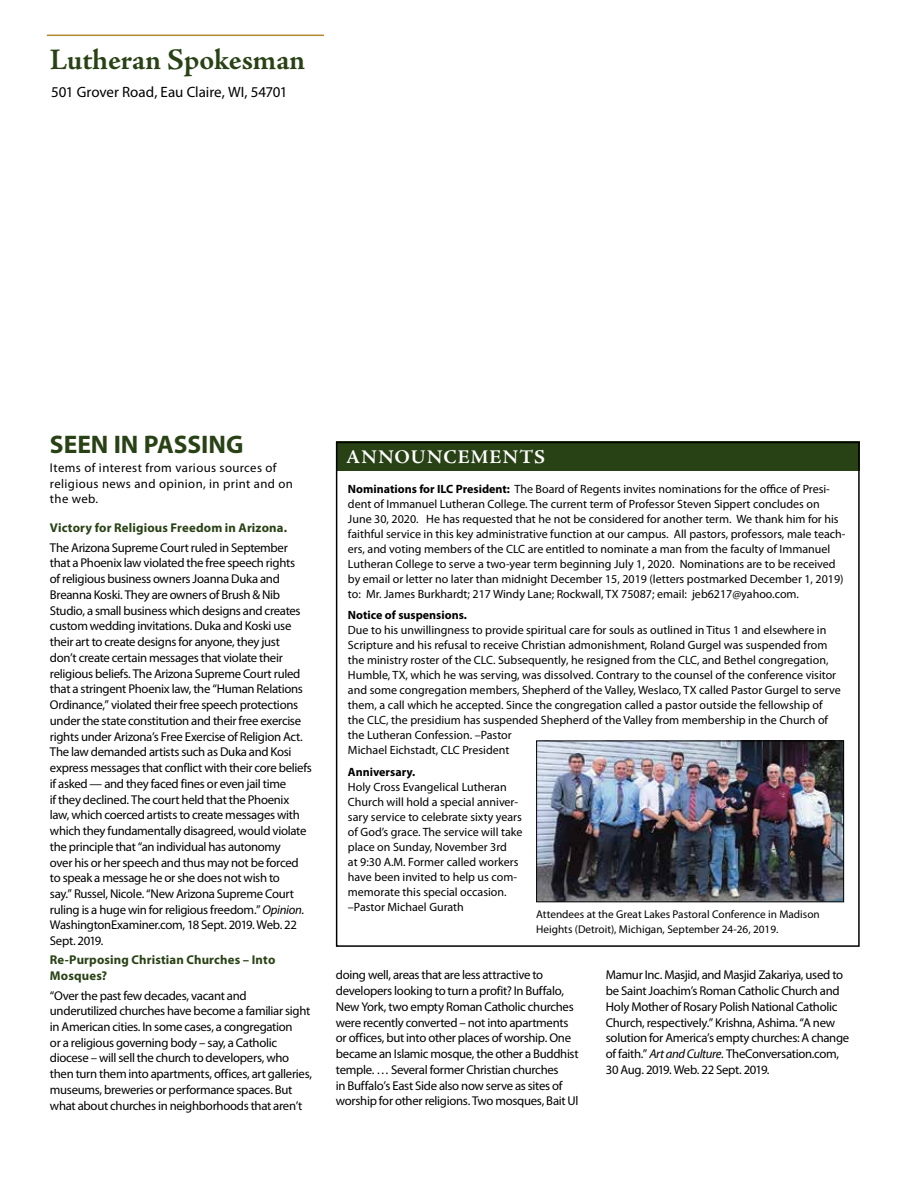
<style>
.page{position:relative;width:918px;height:1188px;background:#fff}
.page>*{position:absolute;margin:0;border:0;box-sizing:border-box;transform-origin:0 0}
.t1{font:700 30px "Adobe Jenson Pro";letter-spacing:-.005em;color:#294215}
.t2{font:700 25.5px "Myriad Pro";color:#294215}
.t3{font:700 19.5px "Adobe Jenson Pro";letter-spacing:.06em;color:#fff}
.t4{font:15px "Myriad Pro";letter-spacing:-.005em;color:#000}
.t5{font:12.75px/15.8px "Myriad Pro";letter-spacing:-.025em;color:#000}
.t6{font:12.75px/15.8px "Myriad Pro";letter-spacing:.03em;color:#000}
.t7{font:700 12.75px/15.8px "Myriad Pro";letter-spacing:.01em;color:#294215}
.t8{font:12px/15px "Myriad Pro";color:#000}
.t9{font:700 12px "Myriad Pro";color:#000}
.t10{font:11.25px/14.2px "Myriad Pro";color:#000}
.s1{font-style:italic}
.s2{font-weight:700}
</style>
<div class="page">
<hr style="left:47px;top:35px;width:277px;height:1px;background:#b4872e">
<div style="left:336px;top:442px;width:524px;height:29px;background:#294215"></div>
<div style="left:336px;top:442px;width:524px;height:505px;border:2px solid #000"></div>
<img style="left:538px;top:743px;width:304px;height:157px">
<div style="left:536px;top:741px;width:308px;height:161px;border:1px solid #000"></div>
<h1 class="t1" style="left:50px;top:42px;width:257px">Lutheran Spokesman</h1>
<p class="t4" style="left:51px;top:83px;width:238px">501 Grover Road, Eau Claire, WI, 54701</p>
<h2 class="t2" style="left:50px;top:430px;width:195px">SEEN IN PASSING</h2>
<p class="t6" style="left:50px;top:460px;width:245px">Items of interest from various sources of religious news and opinion, in print and on the web.</p>
<p class="t7" style="left:50px;top:520px;width:239px">Victory for Religious Freedom in Arizona.</p>
<p class="t5" style="left:50px;top:540px;width:264px">The Arizona Supreme Court ruled in September<br>that a Phoenix law violated the free speech rights<br>of religious business owners Joanna Duka and Breanna Koski. They are owners of Brush &amp; Nib Studio, a small business which designs and creates custom wedding invitations. Duka and Koski use their art to create designs for anyone, they just<br>don’t create certain messages that violate their religious beliefs. The Arizona Supreme Court ruled that a stringent Phoenix law, the “Human Relations Ordinance,” violated their free speech protections under the state constitution and their free exercise rights under Arizona’s Free Exercise of Religion Act.<br>The law demanded artists such as Duka and Kosi express messages that conflict with their core beliefs if asked — and they faced fines or even jail time<br>if they declined. The court held that the Phoenix law, which coerced artists to create messages with which they fundamentally disagreed, would violate the principle that “an individual has autonomy<br>over his or her speech and thus may not be forced to speak a message he or she does not wish to<br>say.” Russel, Nicole. “New Arizona Supreme Court ruling is a huge win for religious freedom.” <span class="s1">Opinion.<br></span>WashingtonExaminer.com, 18 Sept. 2019. Web. 22<br>Sept. 2019.</p>
<p class="t7" style="left:50px;top:952px;width:227px">Re-Purposing Christian Churches – Into<br>Mosques?</p>
<p class="t5" style="left:50px;top:988px;width:264px">“Over the past few decades, vacant and underutilized churches have become a familiar sight in American cities. In some cases, a congregation<br>or a religious governing body – say, a Catholic diocese – will sell the church to developers, who then turn them into apartments, offices, art galleries, museums, breweries or performance spaces. But what about churches in neighborhoods that aren’t</p>
<h3 class="t3" style="left:346px;top:446px;width:201px">ANNOUNCEMENTS</h3>
<p class="t8" style="left:348px;top:481px;width:499px"><span class="s2">Nominations for ILC President:</span> The Board of Regents invites nominations for the office of Presi&shy;dent of Immanuel Lutheran College. The current term of Professor Steven Sippert concludes on June 30, 2020. He has requested that he not be considered for another term. We thank him for his faithful service in this key administrative function at our campus. All pastors, professors, male teach&shy;ers, and voting members of the CLC are entitled to nominate a man from the faculty of Immanuel Lutheran College to serve a two-year term beginning July 1, 2020. Nominations are to be received by email or letter no later than midnight December 15, 2019 (letters postmarked December 1, 2019) to: Mr. James Burkhardt; 217 Windy Lane; Rockwall, TX 75087; email: jeb6217@yahoo.com.</p>
<p class="t9" style="left:348px;top:609px;width:120px">Notice of suspensions.</p>
<p class="t8" style="left:348px;top:623px;width:494px">Due to his unwillingness to provide spiritual care for souls as outlined in Titus 1 and elsewhere in Scripture and his refusal to receive Christian admonishment, Roland Gurgel was suspended from the ministry roster of the CLC. Subsequently, he resigned from the CLC, and Bethel congregation, Humble, TX, which he was serving, was dissolved. Contrary to the counsel of the conference visitor and some congregation members, Shepherd of the Valley, Weslaco, TX called Pastor Gurgel to serve them, a call which he accepted. Since the congregation called a pastor outside the fellowship of the CLC, the presidium has suspended Shepherd of the Valley from membership in the Church of the Lutheran Confession. –Pastor<br>Michael Eichstadt, CLC President</p>
<p class="t9" style="left:348px;top:765px;width:69px">Anniversary.</p>
<p class="t8" style="left:348px;top:780px;width:176px">Holy Cross Evangelical Lutheran<br>Church will hold a special anniver&shy;sary service to celebrate sixty years of God’s grace. The service will take place on Sunday, November 3rd<br>at 9:30 A.M. Former called workers have been invited to help us com&shy;memorate this special occasion. –Pastor Michael Gurath</p>
<p class="t10" style="left:536px;top:908px;width:285px">Attendees at the Great Lakes Pastoral Conference in Madison<br>Heights (Detroit), Michigan, September 24-26, 2019.</p>
<p class="t5" style="left:336px;top:968px;width:244px">doing well, areas that are less attractive to developers looking to turn a profit? In Buffalo, New York, two empty Roman Catholic churches were recently converted – not into apartments or offices, but into other places of worship. One became an Islamic mosque, the other a Buddhist temple. … Several former Christian churches<br>in Buffalo’s East Side also now serve as sites of worship for other religions. Two mosques, Bait Ul</p>
<p class="t5" style="left:606px;top:967px;width:245px">Mamur Inc. Masjid, and Masjid Zakariya, used to be Saint Joachim’s Roman Catholic Church and Holy Mother of Rosary Polish National Catholic Church, respectively.” Krishna, Ashima. “A new solution for America’s empty churches: A change of faith.” <span class="s1">Art and Culture.</span> TheConversation.com, 30 Aug. 2019. Web. 22 Sept. 2019.</p>
</div>
